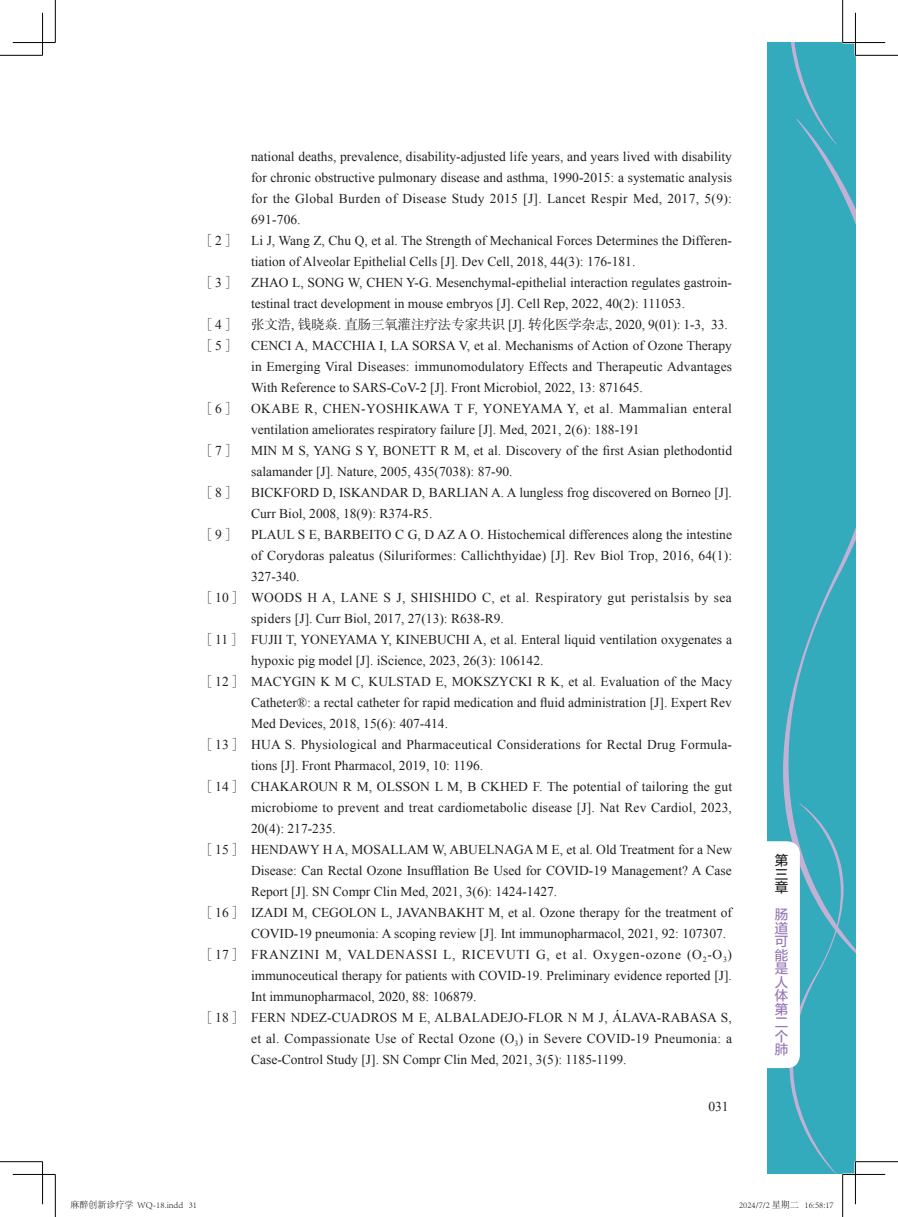
<style>
.page{position:relative;width:898px;height:1217px;background:#fff}
.page>*{position:absolute;margin:0;border:0;box-sizing:border-box;transform-origin:0 0}
.ck{font:13.5px/21px "Times New Roman";color:#231f20;text-align:justify}
.ck-2{font:13.5px/21px "Times New Roman";letter-spacing:.03em;color:#231f20}
.ck-3{font:13.5px "FZSSK GBK1 0";letter-spacing:-.01em;color:#231f20}
.t1{font:13.5px/13.5px "FZLTZHUNHK GBK1 0";color:#9676b4;text-align:justify}
.t2{font:13.5px/13.5px "FZLTZHUNHK GBK1 0";color:#231f20;text-align:justify}
.t3{font:300 9px "Adobe Song Std";color:#000}
.s1{font-family:"Times New Roman"}
.s2{font-family:"FZSSK GBK1 0"}
</style>
<div class="page">
<div style="left:767px;top:43px;width:88px;height:1131px;background:#33abbc"></div>
<svg style="left:791px;top:43px;width:29px;height:76px"></svg>
<svg style="left:783px;top:119px;width:72px;height:834px"></svg>
<svg style="left:767px;top:803px;width:76px;height:371px"></svg>
<hr style="left:842px;top:41px;width:42px;height:3px;background:#fff">
<hr style="left:842px;top:1172px;width:42px;height:3px;background:#fff">
<hr style="left:0;top:55px;width:43px;height:1px;background:#000">
<hr style="left:855px;top:55px;width:42px;height:1px;background:#000">
<hr style="left:0;top:1161px;width:43px;height:1px;background:#000">
<hr style="left:855px;top:1161px;width:42px;height:1px;background:#000">
<hr style="left:55px;top:0;width:1px;height:43px;background:#000">
<hr style="left:55px;top:1174px;width:1px;height:42px;background:#000">
<hr style="left:842px;top:0;width:1px;height:43px;background:#000">
<hr style="left:842px;top:1174px;width:1px;height:42px;background:#000">
<hr style="left:13px;top:42px;width:42px;height:1px;background:#000">
<hr style="left:842px;top:42px;width:42px;height:1px;background:#000">
<hr style="left:13px;top:1173px;width:42px;height:1px;background:#000">
<hr style="left:842px;top:1173px;width:42px;height:1px;background:#000">
<hr style="left:42px;top:13px;width:1px;height:42px;background:#000">
<hr style="left:42px;top:1161px;width:1px;height:42px;background:#000">
<hr style="left:854px;top:13px;width:1px;height:42px;background:#000">
<hr style="left:854px;top:1161px;width:1px;height:42px;background:#000">
<p class="ck" style="left:251px;top:145px;width:482px">national deaths, prevalence, disability-adjusted life years, and years lived with disability for chronic obstructive pulmonary disease and asthma, 1990-2015: a systematic analysis for the Global Burden of Disease Study 2015 [J]. Lancet Respir Med, 2017, 5(9):<br>691-706.</p>
<p class="ck-3" style="left:202px;top:233px;width:35px">［<span class="s1">2</span>］</p>
<p class="ck" style="left:251px;top:229px;width:482px">Li J, Wang Z, Chu Q, et al. The Strength of Mechanical Forces Determines the Differen&shy;tiation of Alveolar Epithelial Cells [J]. Dev Cell, 2018, 44(3): 176-181.</p>
<p class="ck-3" style="left:202px;top:275px;width:35px">［<span class="s1">3</span>］</p>
<p class="ck" style="left:251px;top:271px;width:482px">ZHAO L, SONG W, CHEN Y-G. Mesenchymal-epithelial interaction regulates gastroin&shy;testinal tract development in mouse embryos [J]. Cell Rep, 2022, 40(2): 111053.</p>
<p class="ck-3" style="left:202px;top:317px;width:527px">［<span class="s1">4</span>］ 张文浩<span class="s1">,</span> 钱晓焱<span class="s1">.</span> 直肠三氧灌注疗法专家共识 <span class="s1">[J].</span> 转化医学杂志<span class="s1">, 2020, 9(01): 1-3, 33.</span></p>
<p class="ck-3" style="left:202px;top:338px;width:35px">［<span class="s1">5</span>］</p>
<p class="ck" style="left:251px;top:334px;width:482px">CENCI A, MACCHIA I, LA SORSA V, et al. Mechanisms of Action of Ozone Therapy in Emerging Viral Diseases: immunomodulatory Effects and Therapeutic Advantages With Reference to SARS-CoV-2 [J]. Front Microbiol, 2022, 13: 871645.</p>
<p class="ck-3" style="left:202px;top:401px;width:35px">［<span class="s1">6</span>］</p>
<p class="ck" style="left:251px;top:397px;width:482px">OKABE R, CHEN-YOSHIKAWA T F, YONEYAMA Y, et al. Mammalian enteral ventilation ameliorates respiratory failure [J]. Med, 2021, 2(6): 188-191</p>
<p class="ck-3" style="left:202px;top:443px;width:35px">［<span class="s1">7</span>］</p>
<p class="ck" style="left:251px;top:439px;width:482px">MIN M S, YANG S Y, BONETT R M, et al. Discovery of the first Asian plethodontid salamander [J]. Nature, 2005, 435(7038): 87-90.</p>
<p class="ck-3" style="left:202px;top:485px;width:35px">［<span class="s1">8</span>］</p>
<p class="ck" style="left:251px;top:481px;width:482px">BICKFORD D, ISKANDAR D, BARLIAN A. A lungless frog discovered on Borneo [J].<br>Curr Biol, 2008, 18(9): R374-R5.</p>
<p class="ck-3" style="left:202px;top:527px;width:35px">［<span class="s1">9</span>］</p>
<p class="ck" style="left:251px;top:523px;width:482px">PLAUL S E, BARBEITO C G, D AZ A O. Histochemical differences along the intestine of Corydoras paleatus (Siluriformes: Callichthyidae) [J]. Rev Biol Trop, 2016, 64(1):<br>327-340.</p>
<p class="ck-2" style="left:251px;top:586px;width:482px;text-indent:-49px"><span class="s2">［</span>10<span class="s2">］</span> WOODS H A, LANE S J, SHISHIDO C, et al. Respiratory gut peristalsis by sea spiders [J]. Curr Biol, 2017, 27(13): R638-R9.</p>
<p class="ck" style="left:251px;top:628px;width:482px;text-indent:-49px"><span class="s2">［</span>11<span class="s2">］</span> FUJII T, YONEYAMA Y, KINEBUCHI A, et al. Enteral liquid ventilation oxygenates a hypoxic pig model [J]. iScience, 2023, 26(3): 106142.</p>
<p class="ck" style="left:251px;top:670px;width:482px;text-indent:-49px"><span class="s2">［</span>12<span class="s2">］</span> MACYGIN K M C, KULSTAD E, MOKSZYCKI R K, et al. Evaluation of the Macy Catheter®: a rectal catheter for rapid medication and fluid administration [J]. Expert Rev Med Devices, 2018, 15(6): 407-414.</p>
<p class="ck" style="left:251px;top:733px;width:482px;text-indent:-49px"><span class="s2">［</span>13<span class="s2">］</span> HUA S. Physiological and Pharmaceutical Considerations for Rectal Drug Formula&shy;tions [J]. Front Pharmacol, 2019, 10: 1196.</p>
<p class="ck" style="left:251px;top:775px;width:482px;text-indent:-49px"><span class="s2">［</span>14<span class="s2">］</span> CHAKAROUN R M, OLSSON L M, B CKHED F. The potential of tailoring the gut microbiome to prevent and treat cardiometabolic disease [J]. Nat Rev Cardiol, 2023, 20(4): 217-235.</p>
<p class="ck" style="left:251px;top:838px;width:482px;text-indent:-49px"><span class="s2">［</span>15<span class="s2">］</span> HENDAWY H A, MOSALLAM W, ABUELNAGA M E, et al. Old Treatment for a New Disease: Can Rectal Ozone Insufflation Be Used for COVID-19 Management? A Case Report [J]. SN Compr Clin Med, 2021, 3(6): 1424-1427.</p>
<p class="ck" style="left:251px;top:901px;width:482px;text-indent:-49px"><span class="s2">［</span>16<span class="s2">］</span> IZADI M, CEGOLON L, JAVANBAKHT M, et al. Ozone therapy for the treatment of<br>COVID-19 pneumonia: A scoping review [J]. Int immunopharmacol, 2021, 92: 107307.</p>
<p class="ck" style="left:251px;top:943px;width:482px;text-indent:-49px"><span class="s2">［</span>17<span class="s2">］</span> FRANZINI M, VALDENASSI L, RICEVUTI G, et al. Oxygen-ozone (O<sub>2</sub>-O<sub>3</sub>) immunoceutical therapy for patients with COVID-19. Preliminary evidence reported [J].<br>Int immunopharmacol, 2020, 88: 106879.</p>
<p class="ck" style="left:251px;top:1006px;width:482px;text-indent:-49px"><span class="s2">［</span>18<span class="s2">］</span> FERN NDEZ-CUADROS M E, ALBALADEJO-FLOR N M J, ÁLAVA-RABASA S, et al. Compassionate Use of Rectal Ozone (O<sub>3</sub>) in Severe COVID-19 Pneumonia: a Case-Control Study [J]. SN Compr Clin Med, 2021, 3(5): 1185-1199.</p>
<p class="ck" style="left:708px;top:1095px;width:22px">031</p>
<p class="t2" style="left:774px;top:853px;width:15px">第三章</p>
<p class="t1" style="left:774px;top:907px;width:15px">肠道可能是人体第二个肺</p>
<p class="t3" style="left:70px;top:1199px;width:128px">麻醉创新诊疗学 WQ-18.indd 31</p>
<p class="t3" style="left:738px;top:1199px;width:96px">2024/7/2 星期二 16:58:17</p>
</div>
